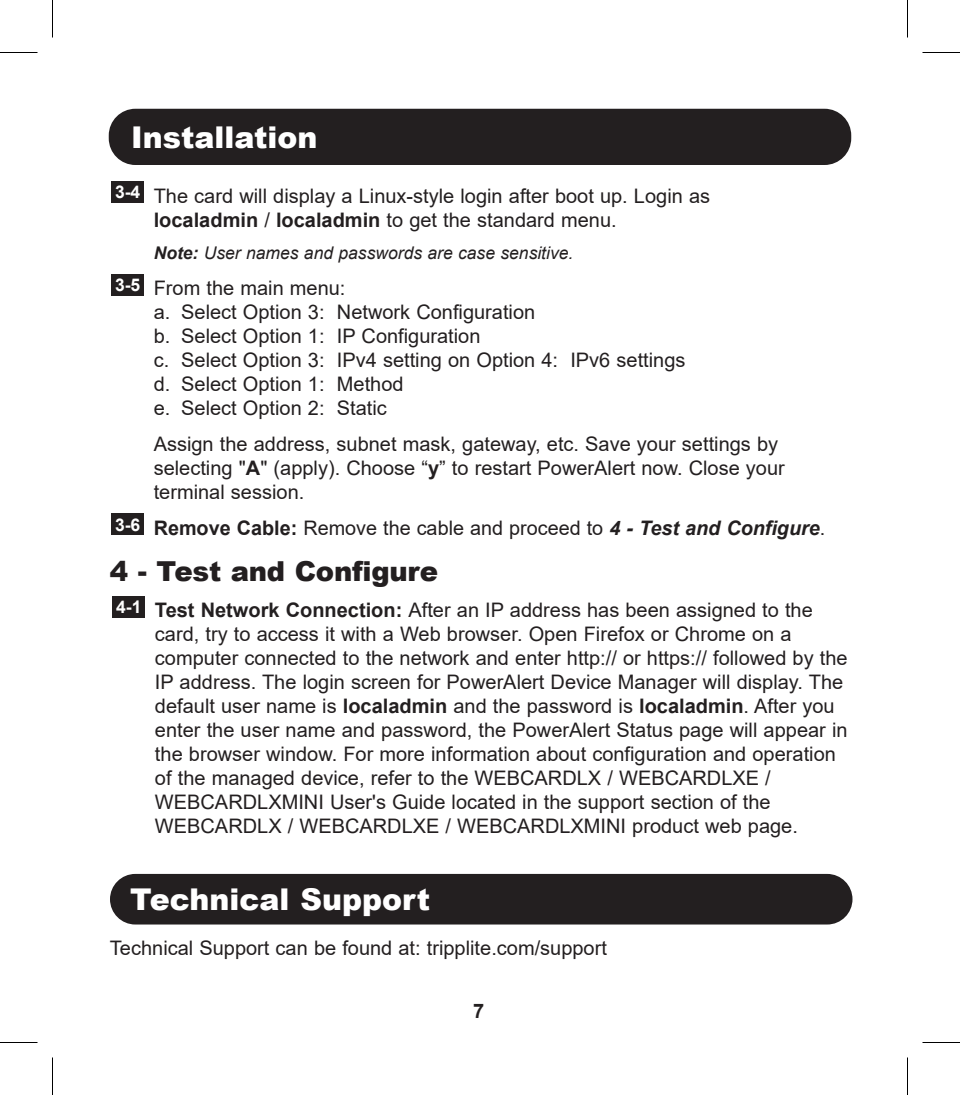
<style>
.page{position:relative;width:960px;height:1095px;background:#fff}
.page>*{position:absolute;margin:0;border:0;box-sizing:border-box;transform-origin:0 0}
.t1{font:900 30px "Arial";color:#fff}
.t2{font:900 27.5px "Arial";letter-spacing:-.01em;color:#231f20}
.t3{font:20px/24px "Arial";color:#231f20}
.t4{font:700 20px "Arial";color:#231f20}
.t5{font:italic 17.5px "Arial";color:#231f20}
.t6{font:700 17.5px "Arial";color:#fff}
.s1{font-weight:700}
.s2{font-weight:700;font-style:italic}
</style>
<div class="page">
<div style="left:109px;top:109px;width:742px;height:56px;background:#231f20;border-radius:27px"></div>
<div style="left:110px;top:874px;width:743px;height:51px;background:#231f20;border-radius:25px"></div>
<div style="left:112px;top:596px;width:33px;height:21px;background:#231f20"></div>
<div style="left:111px;top:181px;width:33px;height:21px;background:#231f20"></div>
<div style="left:111px;top:274px;width:33px;height:21px;background:#231f20"></div>
<div style="left:111px;top:514px;width:33px;height:21px;background:#231f20"></div>
<hr style="left:0;top:52px;width:38px;height:1px;background:#000">
<hr style="left:922px;top:52px;width:38px;height:1px;background:#000">
<hr style="left:0;top:1042px;width:38px;height:1px;background:#000">
<hr style="left:922px;top:1042px;width:38px;height:1px;background:#000">
<hr style="left:52px;top:0;width:1px;height:38px;background:#000">
<hr style="left:52px;top:1058px;width:1px;height:37px;background:#000">
<hr style="left:907px;top:0;width:1px;height:38px;background:#000">
<hr style="left:907px;top:1058px;width:1px;height:37px;background:#000">
<p class="t1" style="left:131px;top:116px;width:188px">Installation</p>
<p class="t6" style="left:115px;top:180px;width:27px">3-4</p>
<p class="t3" style="left:154px;top:183px;width:558px">The card will display a Linux-style login after boot up. Login as <span class="s1">localadmin</span> / <span class="s1">localadmin</span> to get the standard menu.</p>
<p class="t5" style="left:154px;top:241px;width:421px"><span class="s1">Note:</span> User names and passwords are case sensitive.</p>
<p class="t6" style="left:115px;top:273px;width:27px">3-5</p>
<p class="t3" style="left:154px;top:276px;width:533px">From the main menu:<br>a. Select Option 3: Network Configuration<br>b. Select Option 1: IP Configuration<br>c. Select Option 3: IPv4 setting on Option 4: IPv6 settings d. Select Option 1: Method<br>e. Select Option 2: Static</p>
<p class="t3" style="left:154px;top:431px;width:633px">Assign the address, subnet mask, gateway, etc. Save your settings by selecting "<span class="s1">A</span>" (apply). Choose “<span class="s1">y</span>” to restart PowerAlert now. Close your terminal session.</p>
<p class="t6" style="left:115px;top:512px;width:27px">3-6</p>
<p class="t3" style="left:154px;top:516px;width:673px"><span class="s1">Remove Cable:</span> Remove the cable and proceed to <span class="s2">4 - Test and Configure</span>.</p>
<p class="t2" style="left:110px;top:551px;width:330px">4 - Test and Configure</p>
<p class="t6" style="left:116px;top:594px;width:27px">4-1</p>
<p class="t3" style="left:155px;top:598px;width:694px"><span class="s1">Test Network Connection:</span> After an IP address has been assigned to the card, try to access it with a Web browser. Open Firefox or Chrome on a computer connected to the network and enter http:// or https:// followed by the IP address. The login screen for PowerAlert Device Manager will display. The default user name is <span class="s1">localadmin</span> and the password is <span class="s1">localadmin</span>. After you enter the user name and password, the PowerAlert Status page will appear in the browser window. For more information about configuration and operation of the managed device, refer to the WEBCARDLX / WEBCARDLXE / WEBCARDLXMINI User's Guide located in the support section of the WEBCARDLX / WEBCARDLXE / WEBCARDLXMINI product web page.</p>
<p class="t1" style="left:130px;top:877px;width:302px">Technical Support</p>
<p class="t3" style="left:110px;top:936px;width:498px">Technical Support can be found at: tripplite.com/support</p>
<p class="t4" style="left:473px;top:997px;width:13px">7</p>
</div>
